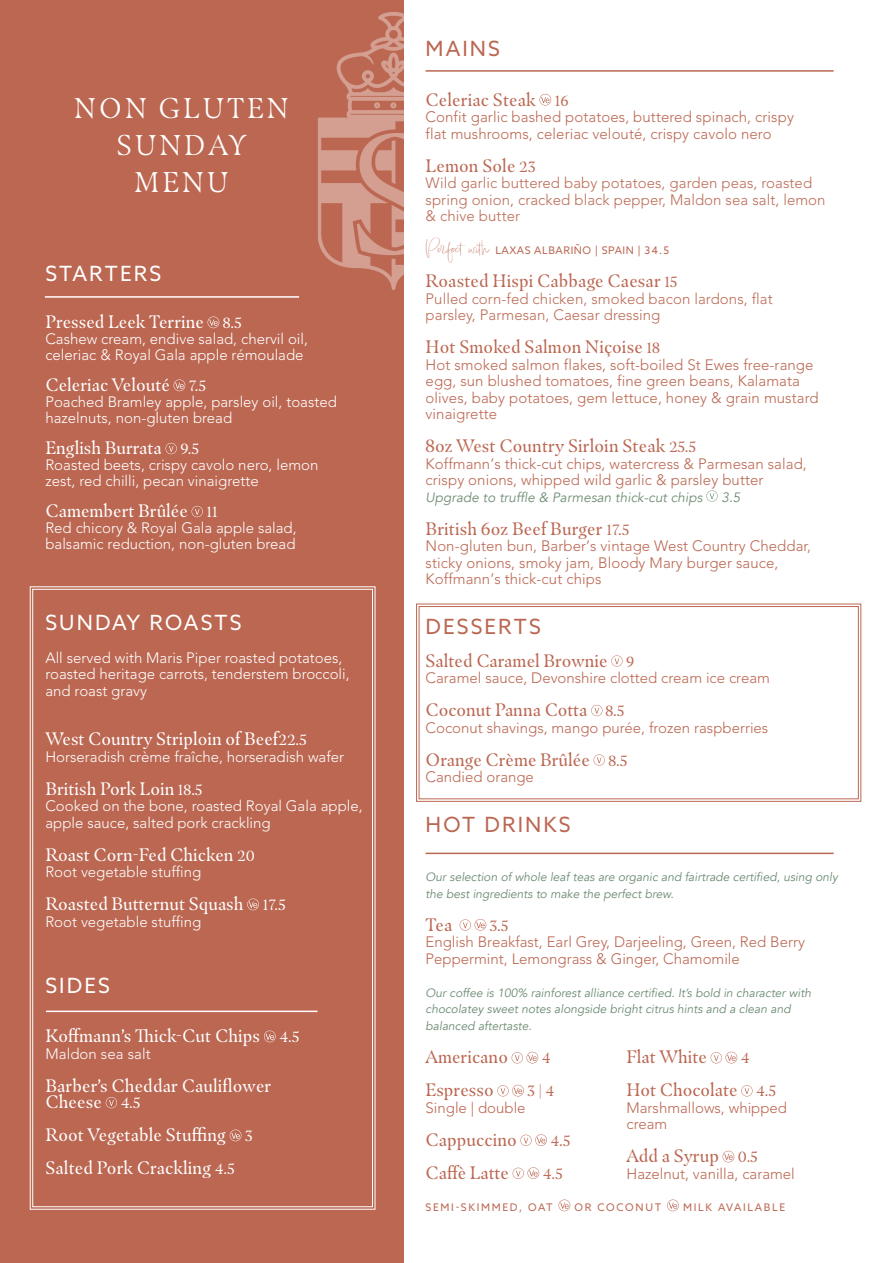
<style>
.page{position:relative;width:893px;height:1263px;background:#fff}
.page>*{position:absolute;margin:0;border:0;box-sizing:border-box;transform-origin:0 0}
.t1{font:300 28.5px "Masqualero";letter-spacing:.1em;color:#fff}
.t2{font:21px "Azo Sans";letter-spacing:.1em;color:#fff}
.t3{font:21px "Azo Sans";letter-spacing:.1em;color:#bb6752}
.t4{font:18px/16.5px "Masqualero";color:#fff}
.t5{font:18px "Masqualero";color:#bb6752}
.t6{font:300 15px/16.5px "Avenir";letter-spacing:.005em;color:#bb6752}
.t7{font:300 15px/15.8px "Avenir";color:#fff}
.t8{font:300 15px/16.5px "Avenir";letter-spacing:.005em;color:#bc6b56}
.t9{font:15px "Masqualero";color:#bb6752}
.t10{font:italic 13.5px "Avenir";letter-spacing:.005em;color:#6e8e74}
.t11{font:italic 12px/16.5px "Avenir";color:#6b8b72}
.t12{font:10.5px "Azo Sans";letter-spacing:.16em;color:#bb6752}
.t13{font:10.5px "Azo Sans";letter-spacing:.05em;color:#bb6752}
.s1{font-size:15px}
.s2{font-family:"Lindsey Signature";font-size:18px}
.s3{font-family:"Masqualero";font-weight:400}
</style>
<div class="page">
<div style="left:0;top:0;width:404px;height:1263px;background:#bb6752"></div>
<svg style="left:539px;top:94px;width:12px;height:12px"></svg>
<svg style="left:706px;top:490px;width:12px;height:12px"></svg>
<svg style="left:460px;top:919px;width:26px;height:12px"></svg>
<svg style="left:559px;top:1199px;width:11px;height:12px"></svg>
<svg style="left:667px;top:1199px;width:12px;height:12px"></svg>
<hr style="left:426px;top:70px;width:408px;height:2px;background:#bb6752">
<hr style="left:426px;top:853px;width:408px;height:1px;background:#bb6752">
<svg style="left:30px;top:586px;width:345px;height:624px"></svg>
<svg style="left:208px;top:316px;width:11px;height:12px"></svg>
<svg style="left:174px;top:379px;width:11px;height:12px"></svg>
<svg style="left:166px;top:443px;width:11px;height:11px"></svg>
<svg style="left:192px;top:506px;width:11px;height:11px"></svg>
<svg style="left:247px;top:898px;width:12px;height:12px"></svg>
<svg style="left:264px;top:1030px;width:12px;height:12px"></svg>
<svg style="left:106px;top:1097px;width:11px;height:11px"></svg>
<svg style="left:230px;top:1129px;width:11px;height:12px"></svg>
<hr style="left:45px;top:296px;width:254px;height:2px;background:#fff">
<hr style="left:46px;top:1010px;width:271px;height:2px;background:#fff">
<img style="left:317px;top:13px;width:87px;height:277px">
<svg style="left:512px;top:1052px;width:26px;height:11px"></svg>
<svg style="left:497px;top:1085px;width:27px;height:11px"></svg>
<svg style="left:520px;top:1134px;width:27px;height:12px"></svg>
<svg style="left:513px;top:1167px;width:26px;height:12px"></svg>
<svg style="left:711px;top:1052px;width:26px;height:11px"></svg>
<svg style="left:741px;top:1085px;width:11px;height:11px"></svg>
<svg style="left:723px;top:1151px;width:11px;height:11px"></svg>
<svg style="left:416px;top:603px;width:445px;height:199px"></svg>
<div style="left:419px;top:606px;width:440px;height:193px;border:1px solid #bb6752"></div>
<p class="t1" style="left:74px;top:91px;width:216px">NON GLUTEN</p>
<p class="t1" style="left:116px;top:128px;width:132px">SUNDAY</p>
<p class="t1" style="left:134px;top:164px;width:96px">MENU</p>
<p class="t2" style="left:45px;top:260px;width:117px">STARTERS</p>
<p class="t4" style="left:45px;top:314px;width:198px">Pressed Leek Terrine <span class="s1">8.5</span></p>
<p class="t7" style="left:45px;top:331px;width:264px">Cashew cream, endive salad, chervil oil, celeriac &amp; Royal Gala apple rémoulade</p>
<p class="t4" style="left:45px;top:377px;width:162px">Celeriac Velouté <span class="s1">7.5</span></p>
<p class="t7" style="left:45px;top:394px;width:293px">Poached Bramley apple, parsley oil, toasted hazelnuts, non-gluten bread</p>
<p class="t4" style="left:45px;top:440px;width:155px">English Burrata <span class="s1">9.5</span></p>
<p class="t7" style="left:45px;top:457px;width:274px">Roasted beets, crispy cavolo nero, lemon zest, red chilli, pecan vinaigrette</p>
<p class="t4" style="left:45px;top:503px;width:174px">Camembert Brûlée <span class="s1">11</span></p>
<p class="t7" style="left:45px;top:520px;width:253px">Red chicory &amp; Royal Gala apple salad, balsamic reduction, non-gluten bread</p>
<p class="t2" style="left:45px;top:608px;width:198px">SUNDAY ROASTS</p>
<p class="t7" style="left:45px;top:650px;width:306px;line-height:16.5px">All served with Maris Piper roasted potatoes, roasted heritage carrots, tenderstem broccoli,</p>
<p class="t7" style="left:45px;top:683px;width:103px">and roast gravy</p>
<p class="t4" style="left:45px;top:731px;width:263px">West Country Striploin of Beef<span class="s1">22.5</span></p>
<p class="t7" style="left:45px;top:749px;width:300px">Horseradish crème fraîche, horseradish wafer</p>
<p class="t4" style="left:45px;top:780px;width:159px">British Pork Loin <span class="s1">18.5</span></p>
<p class="t7" style="left:45px;top:798px;width:319px;line-height:16.5px">Cooked on the bone, roasted Royal Gala apple, apple sauce, salted pork crackling</p>
<p class="t4" style="left:45px;top:846px;width:211px">Roast Corn-Fed Chicken <span class="s1">20</span></p>
<p class="t7" style="left:45px;top:865px;width:157px">Root vegetable stuffing</p>
<p class="t4" style="left:45px;top:896px;width:242px">Roasted Butternut Squash <span class="s1">17.5</span></p>
<p class="t7" style="left:45px;top:914px;width:157px">Root vegetable stuffing</p>
<p class="t2" style="left:45px;top:971px;width:66px">SIDES</p>
<p class="t4" style="left:45px;top:1028px;width:255px">Koffmann’s Thick-Cut Chips <span class="s1">4.5</span></p>
<p class="t7" style="left:45px;top:1046px;width:107px">Maldon sea salt</p>
<p class="t4" style="left:45px;top:1077px;width:227px">Barber’s Cheddar Cauliflower<br>Cheese <span class="s1">4.5</span></p>
<p class="t4" style="left:45px;top:1127px;width:209px">Root Vegetable Stuffing <span class="s1">3</span></p>
<p class="t4" style="left:45px;top:1160px;width:191px">Salted Pork Crackling <span class="s1">4.5</span></p>
<p class="t3" style="left:426px;top:35px;width:76px">MAINS</p>
<p class="t5" style="left:426px;top:88px;width:145px">Celeriac Steak <span class="s1">16</span></p>
<p class="t6" style="left:426px;top:109px;width:370px">Confit garlic bashed potatoes, buttered spinach, crispy flat mushrooms, celeriac velouté, crispy cavolo nero</p>
<p class="t5" style="left:426px;top:154px;width:111px">Lemon Sole <span class="s1">23</span></p>
<p class="t8" style="left:426px;top:175px;width:402px">Wild garlic buttered baby potatoes, garden peas, roasted spring onion, cracked black pepper, Maldon sea salt, lemon &amp; chive butter</p>
<p class="t13" style="left:426px;top:243px;width:245px"><span class="s2">Perfect with</span> LAXAS ALBARIÑO | SPAIN | 34.5</p>
<p class="t5" style="left:426px;top:270px;width:253px">Roasted Hispi Cabbage Caesar <span class="s1">15</span></p>
<p class="t8" style="left:426px;top:291px;width:349px">Pulled corn-fed chicken, smoked bacon lardons, flat parsley, Parmesan, Caesar dressing</p>
<p class="t5" style="left:426px;top:336px;width:236px">Hot Smoked Salmon Niçoise <span class="s1">18</span></p>
<p class="t6" style="left:426px;top:357px;width:395px">Hot smoked salmon flakes, soft-boiled St Ewes free-range egg, sun blushed tomatoes, fine green beans, Kalamata olives, baby potatoes, gem lettuce, honey &amp; grain mustard vinaigrette</p>
<p class="t5" style="left:426px;top:435px;width:272px">8oz West Country Sirloin Steak <span class="s1">25.5</span></p>
<p class="t6" style="left:426px;top:456px;width:383px">Koffmann’s thick-cut chips, watercress &amp; Parmesan salad, crispy onions, whipped wild garlic &amp; parsley butter</p>
<p class="t10" style="left:426px;top:489px;width:278px">Upgrade to truffle &amp; Parmesan thick-cut chips</p>
<p class="t10" style="left:721px;top:489px;width:20px">3.5</p>
<p class="t5" style="left:426px;top:517px;width:205px">British 6oz Beef Burger <span class="s1">17.5</span></p>
<p class="t6" style="left:426px;top:538px;width:387px">Non-gluten bun, Barber’s vintage West Country Cheddar, sticky onions, smoky jam, Bloody Mary burger sauce,<br>Koffmann’s thick-cut chips</p>
<p class="t3" style="left:426px;top:612px;width:117px">DESSERTS</p>
<p class="t5" style="left:426px;top:649px;width:210px">Salted Caramel Brownie <span class="s1">9</span></p>
<p class="t6" style="left:426px;top:670px;width:346px">Caramel sauce, Devonshire clotted cream ice cream</p>
<p class="t5" style="left:426px;top:699px;width:200px">Coconut Panna Cotta <span class="s1">8.5</span></p>
<p class="t6" style="left:426px;top:720px;width:344px">Coconut shavings, mango purée, frozen raspberries</p>
<p class="t5" style="left:426px;top:748px;width:203px">Orange Crème Brûlée <span class="s1">8.5</span></p>
<p class="t6" style="left:426px;top:769px;width:110px">Candied orange</p>
<p class="t3" style="left:426px;top:810px;width:147px">HOT DRINKS</p>
<p class="t11" style="left:426px;top:869px;width:414px">Our selection of whole leaf teas are organic and fairtrade certified, using only the best ingredients to make the perfect brew.</p>
<p class="t5" style="left:426px;top:913px;width:28px">Tea</p>
<p class="t6" style="left:426px;top:918px;width:381px;text-indent:64px"><span class="s3">3.5<br></span>English Breakfast, Earl Grey, Darjeeling, Green, Red Berry</p>
<p class="t6" style="left:426px;top:951px;width:316px">Peppermint, Lemongrass &amp; Ginger, Chamomile</p>
<p class="t11" style="left:426px;top:984px;width:387px">Our coffee is 100% rainforest alliance certified. It’s bold in character with chocolatey sweet notes alongside bright citrus hints and a clean and balanced aftertaste.</p>
<p class="t5" style="left:426px;top:1046px;width:84px">Americano</p>
<p class="t9" style="left:542px;top:1049px;width:10px">4</p>
<p class="t5" style="left:426px;top:1079px;width:70px">Espresso</p>
<p class="t9" style="left:527px;top:1082px;width:28px">3 | 4</p>
<p class="t6" style="left:426px;top:1100px;width:102px">Single | double</p>
<p class="t5" style="left:426px;top:1129px;width:93px">Cappuccino</p>
<p class="t9" style="left:550px;top:1132px;width:21px">4.5</p>
<p class="t5" style="left:426px;top:1162px;width:85px">Caffè Latte</p>
<p class="t9" style="left:543px;top:1165px;width:21px">4.5</p>
<p class="t5" style="left:626px;top:1046px;width:82px">Flat White</p>
<p class="t9" style="left:741px;top:1049px;width:10px">4</p>
<p class="t5" style="left:626px;top:1079px;width:151px">Hot Chocolate <span class="s1">4.5</span></p>
<p class="t6" style="left:626px;top:1100px;width:162px">Marshmallows, whipped cream</p>
<p class="t5" style="left:626px;top:1145px;width:133px">Add a Syrup <span class="s1">0.5</span></p>
<p class="t6" style="left:626px;top:1166px;width:170px">Hazelnut, vanilla, caramel</p>
<p class="t12" style="left:426px;top:1200px;width:129px">SEMI-SKIMMED, OAT</p>
<p class="t12" style="left:574px;top:1200px;width:88px">OR COCONUT</p>
<p class="t12" style="left:683px;top:1200px;width:104px">MILK AVAILABLE</p>
</div>
